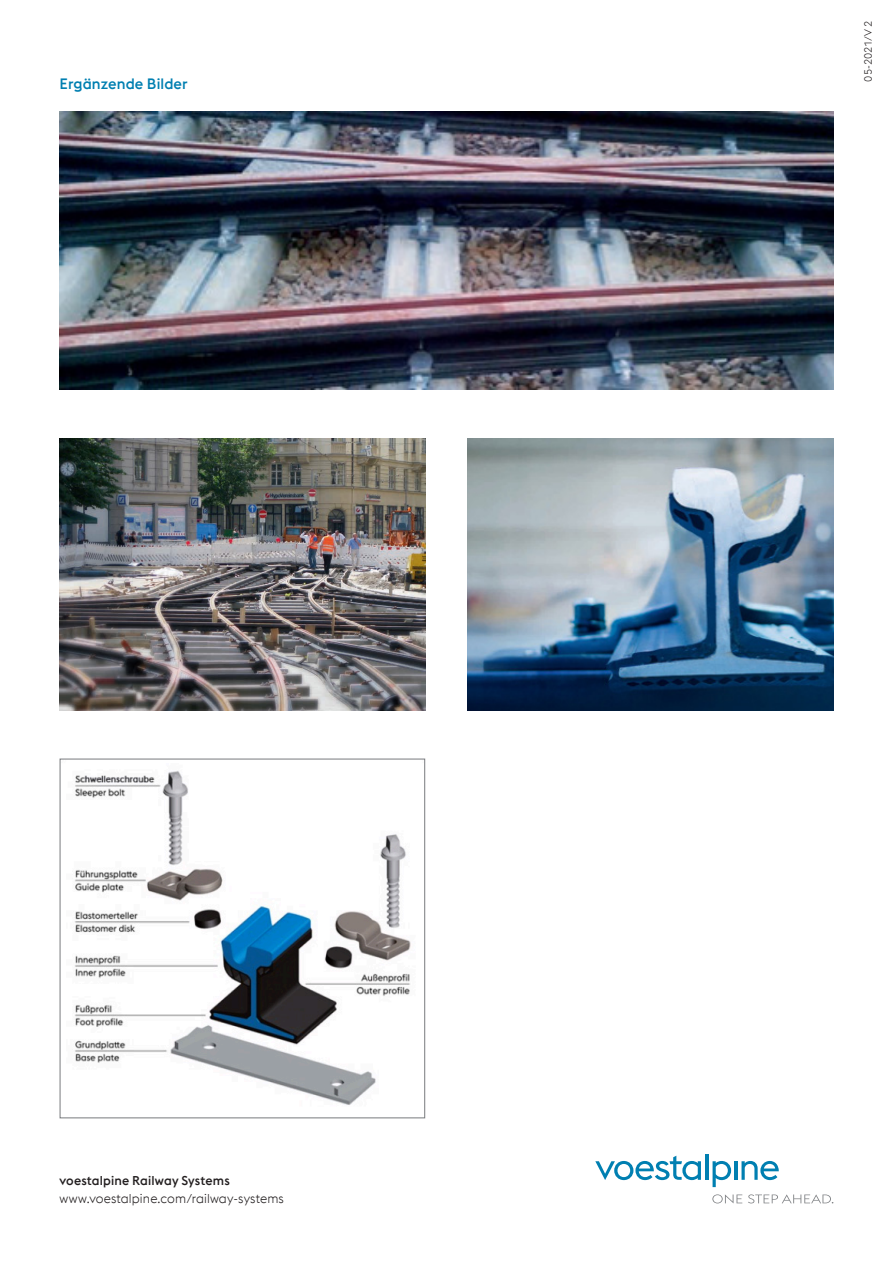
<style>
.page{position:relative;width:893px;height:1263px;background:#fff}
.page>*{position:absolute;margin:0;border:0;box-sizing:border-box;transform-origin:0 0}
.Sub-HL-2-boe{font:500 15px "voestalpine";letter-spacing:.005em;color:#007fb1}
.t1{font:300 12.75px "voestalpine";letter-spacing:.01em;color:#231f20}
.t2{font:500 12.75px "voestalpine";letter-spacing:.01em;color:#231f20}
.t3{font:300 10.5px "voestalpine";color:#231f20}
</style>
<div class="page">
<svg style="left:595px;top:1156px;width:106px;height:24px"></svg>
<hr style="left:705px;top:1154px;width:3px;height:26px;background:#007fb1">
<svg style="left:713px;top:1161px;width:18px;height:26px"></svg>
<hr style="left:734px;top:1161px;width:3px;height:19px;background:#007fb1">
<svg style="left:741px;top:1161px;width:38px;height:19px"></svg>
<svg style="left:712px;top:1194px;width:30px;height:9px"></svg>
<svg style="left:748px;top:1194px;width:85px;height:9px"></svg>
<img style="left:60px;top:112px;width:773px;height:278px">
<img style="left:60px;top:438px;width:365px;height:272px">
<img style="left:468px;top:438px;width:365px;height:272px">
<img style="left:74px;top:771px;width:337px;height:334px">
<div style="left:60px;top:758px;width:365px;height:360px;border:1px solid #808285"></div>
<p class="Sub-HL-2-boe" style="left:60px;top:74px;width:130px">Ergänzende Bilder</p>
<p class="t2" style="left:60px;top:1173px;width:172px">voestalpine Railway Systems</p>
<p class="t1" style="left:60px;top:1191px;width:226px">www.voestalpine.com/railway-systems</p>
<p class="t3" style="left:862px;top:82px;width:62px;rotate:-90deg">05-2021/V2</p>
</div>
